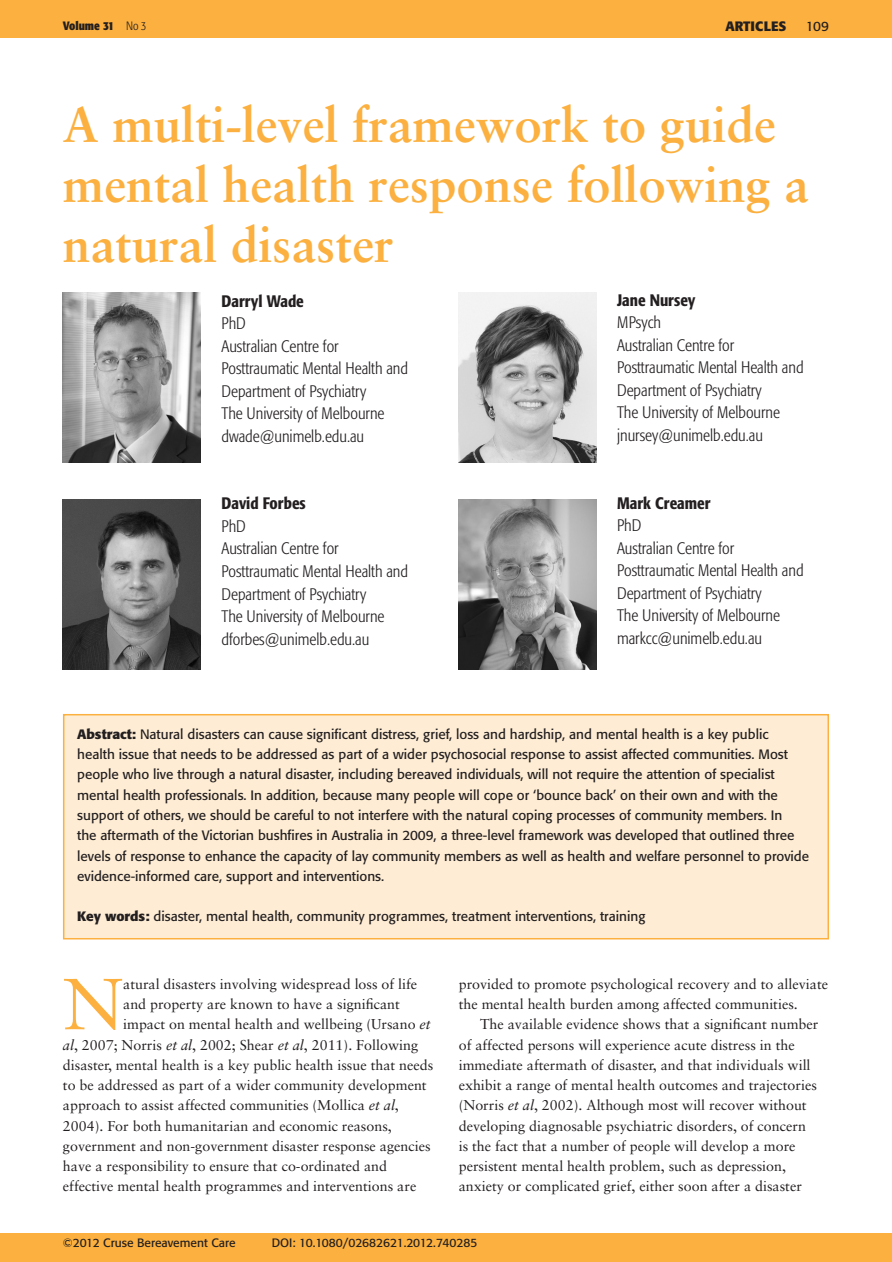
<style>
.page{position:relative;width:892px;height:1262px;background:#fff}
.page>*{position:absolute;margin:0;border:0;box-sizing:border-box;transform-origin:0 0}
.t1{font:72.3px "Sabon";color:#fbb03f}
.t2{font:700 49.5px/60px "Sabon";color:#fbb03f}
.t3{font:300 condensed 16.5px/22.5px "Formata";color:#231f20}
.t4{font:500 condensed 16.5px "Formata";color:#231f20}
.t5{font:14.25px/20.2px "Sabon";color:#231f20}
.t6{font:13.5px/20.2px "Formata";color:#231f20}
.t7{font:700 13.5px "Formata";color:#231f20}
.t8{font:12px "Formata";color:#231f20}
.t9{font:700 condensed 12px "Formata";color:#231f20}
.s1{font-weight:300}
.s2{font-weight:700}
.s3{font-style:italic}
</style>
<div class="page">
<div style="left:0;top:0;width:891px;height:37px;background:#fbb03f"></div>
<div style="left:0;top:1232px;width:891px;height:29px;background:#fbb03f"></div>
<div style="left:64px;top:714px;width:763px;height:224px;background:#feedd4"></div>
<div style="left:63px;top:713px;width:765px;height:226px;border:2px solid #fbb03f"></div>
<img style="left:63px;top:292px;width:137px;height:171px">
<img style="left:63px;top:499px;width:137px;height:170px">
<img style="left:458px;top:292px;width:137px;height:171px">
<img style="left:458px;top:499px;width:137px;height:170px">
<p class="t9" style="left:63px;top:18px;width:85px">Volume 31 <span class="s1">No 3</span></p>
<p class="t7" style="left:725px;top:18px;width:63px">ARTICLES</p>
<p class="t6" style="left:805px;top:16px;width:25px">109</p>
<h2 class="t2" style="left:63px;top:93px;width:747px">A multi-level framework to guide mental health response following a natural disaster</h2>
<p class="t4" style="left:221px;top:291px;width:84px">Darryl Wade</p>
<p class="t3" style="left:221px;top:312px;width:188px">PhD<br>Australian Centre for<br>Posttraumatic Mental Health and<br>Department of Psychiatry<br>The University of Melbourne dwade@unimelb.edu.au</p>
<p class="t4" style="left:616px;top:290px;width:80px">Jane Nursey</p>
<p class="t3" style="left:616px;top:311px;width:188px">MPsych<br>Australian Centre for<br>Posttraumatic Mental Health and<br>Department of Psychiatry<br>The University of Melbourne jnursey@unimelb.edu.au</p>
<p class="t4" style="left:221px;top:493px;width:86px">David Forbes</p>
<p class="t3" style="left:221px;top:515px;width:188px">PhD<br>Australian Centre for<br>Posttraumatic Mental Health and<br>Department of Psychiatry<br>The University of Melbourne dforbes@unimelb.edu.au</p>
<p class="t4" style="left:616px;top:492px;width:95px">Mark Creamer</p>
<p class="t3" style="left:616px;top:514px;width:188px">PhD<br>Australian Centre for<br>Posttraumatic Mental Health and<br>Department of Psychiatry<br>The University of Melbourne markcc@unimelb.edu.au</p>
<p class="t6" style="left:77px;top:723px;width:733px"><span class="s2">Abstract:</span> Natural disasters can cause significant distress, grief, loss and hardship, and mental health is a key public health issue that needs to be addressed as part of a wider psychosocial response to assist affected communities. Most people who live through a natural disaster, including bereaved individuals, will not require the attention of specialist mental health professionals. In addition, because many people will cope or ‘bounce back’ on their own and with the support of others, we should be careful to not interfere with the natural coping processes of community members. In<br>the aftermath of the Victorian bushfires in Australia in 2009, a three-level framework was developed that outlined three levels of response to enhance the capacity of lay community members as well as health and welfare personnel to provide evidence-informed care, support and interventions.</p>
<p class="t6" style="left:77px;top:906px;width:569px"><span class="s2">Key words:</span> disaster, mental health, community programmes, treatment interventions, training</p>
<h1 class="t1" style="left:63px;top:960px;width:62px">N</h1>
<p class="t5" style="left:123px;top:973px;width:295px">atural disasters involving widespread loss of life</p>
<p class="t5" style="left:123px;top:993px;width:278px">and property are known to have a significant</p>
<p class="t5" style="left:123px;top:1013px;width:309px">impact on mental health and wellbeing (Ursano <span class="s3">et</span></p>
<p class="t5" style="left:63px;top:1034px;width:356px"><span class="s3">al</span>, 2007; Norris <span class="s3">et al</span>, 2002; Shear <span class="s3">et al</span>, 2011). Following</p>
<p class="t5" style="left:63px;top:1054px;width:371px">disaster, mental health is a key public health issue that needs</p>
<p class="t5" style="left:63px;top:1074px;width:365px">to be addressed as part of a wider community development</p>
<p class="t5" style="left:63px;top:1094px;width:337px">approach to assist affected communities (Mollica <span class="s3">et al</span>,</p>
<p class="t5" style="left:63px;top:1115px;width:330px">2004). For both humanitarian and economic reasons,</p>
<p class="t5" style="left:63px;top:1135px;width:369px">government and non-government disaster response agencies</p>
<p class="t5" style="left:63px;top:1155px;width:325px">have a responsibility to ensure that co-ordinated and</p>
<p class="t5" style="left:63px;top:1175px;width:355px">effective mental health programmes and interventions are</p>
<p class="t5" style="left:458px;top:973px;width:370px">provided to promote psychological recovery and to alleviate the mental health burden among affected communities.</p>
<p class="t5" style="left:458px;top:1013px;width:361px;text-indent:21px">The available evidence shows that a significant number of affected persons will experience acute distress in the immediate aftermath of disaster, and that individuals will exhibit a range of mental health outcomes and trajectories (Norris <span class="s3">et al</span>, 2002). Although most will recover without developing diagnosable psychiatric disorders, of concern is the fact that a number of people will develop a more persistent mental health problem, such as depression, anxiety or complicated grief, either soon after a disaster</p>
<p class="t8" style="left:63px;top:1234px;width:174px">©2012 Cruse Bereavement Care</p>
<p class="t8" style="left:271px;top:1234px;width:207px">DOI: 10.1080/02682621.2012.740285</p>
</div>
